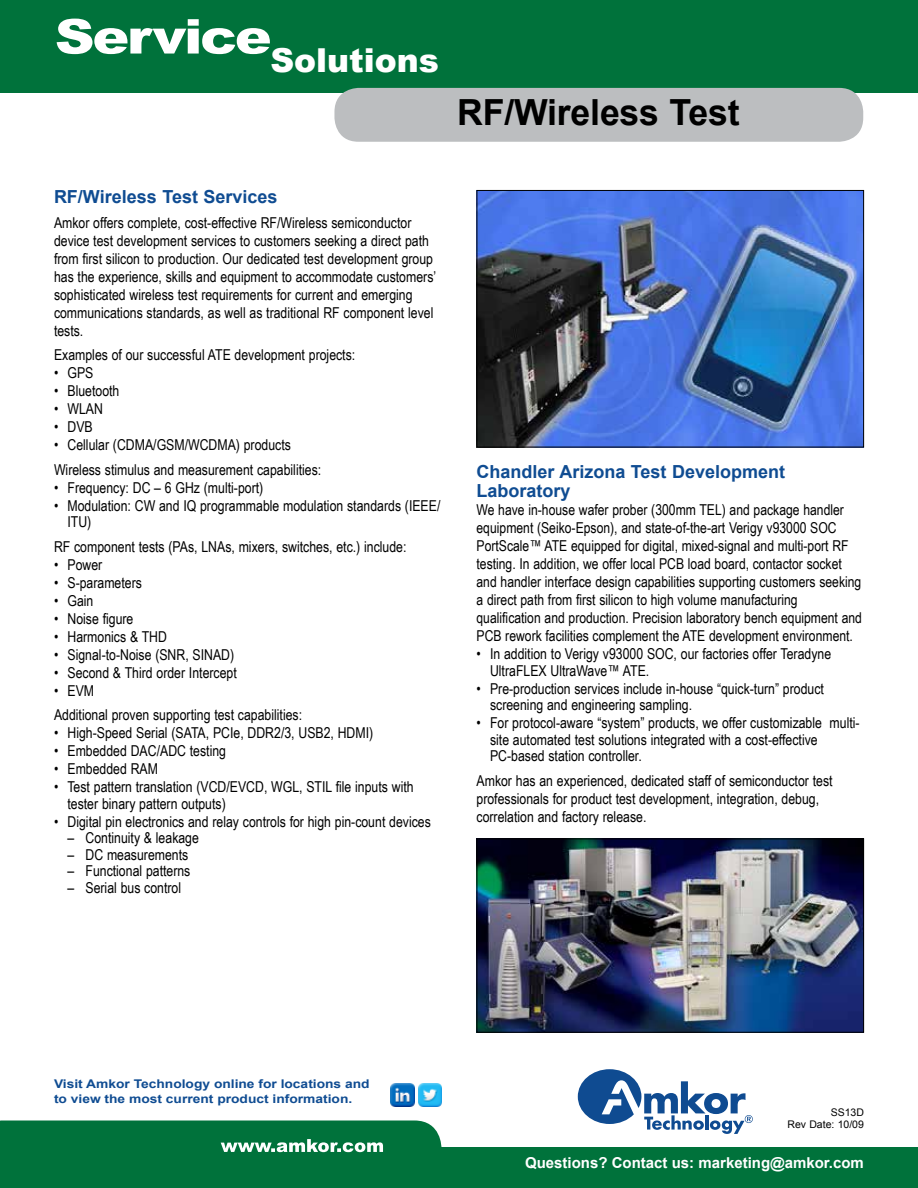
<style>
.page{position:relative;width:918px;height:1188px;background:#fff}
.page>*{position:absolute;margin:0;border:0;box-sizing:border-box;transform-origin:0 0}
.t1{font:700 36px "Arial";letter-spacing:-.005em;color:#000}
.t2{font:900 33px "Arial";color:#fff}
.t3{font:700 18px/19.5px "Arial";color:#0f4c92}
.t4{font:15px/18px "Arial Narrow";color:#000}
.t5{font:700 15px "Arial";color:#fff}
.t6{font:700 12px/15px "Arial";color:#0f4c92;scale:1.15 1}
.t7{font:10.5px/12px "Arial";color:#000;text-align:right}
</style>
<div class="page">
<div style="left:0;top:1148px;width:918px;height:40px;background:#00723b"></div>
<svg style="left:578px;top:1069px;width:175px;height:65px"></svg>
<svg style="left:0;top:1120px;width:441px;height:33px"></svg>
<img style="left:391px;top:1083px;width:23px;height:24px">
<img style="left:418px;top:1083px;width:23px;height:24px">
<div style="left:0;top:0;width:918px;height:93px;background:#00723b"></div>
<div style="left:334px;top:88px;width:529px;height:54px;background:#bcbec0;border-radius:24px"></div>
<img style="left:479px;top:841px;width:383px;height:190px">
<div style="left:477px;top:839px;width:387px;height:194px;border:1px solid #000"></div>
<img style="left:479px;top:192px;width:383px;height:253px">
<div style="left:477px;top:190px;width:387px;height:257px;border:1px solid #000"></div>
<h2 class="t2" style="left:55px;top:36px;width:386px"><sup>Service</sup>Solutions</h2>
<h1 class="t1" style="left:457px;top:88px;width:284px">RF/Wireless Test</h1>
<p class="t3" style="left:54px;top:188px;width:225px">RF/Wireless Test Services</p>
<p class="t4" style="left:54px;top:213px;width:384px">Amkor offers complete, cost-effective RF/Wireless semiconductor device test development services to customers seeking a direct path from first silicon to production. Our dedicated test development group has the experience, skills and equipment to accommodate customers’ sophisticated wireless test requirements for current and emerging communications standards, as well as traditional RF component level tests.</p>
<p class="t4" style="left:54px;top:345px;width:303px">Examples of our successful ATE development projects:</p>
<p class="t4" style="left:54px;top:363px;width:41px">• GPS</p>
<p class="t4" style="left:54px;top:381px;width:67px">• Bluetooth</p>
<p class="t4" style="left:54px;top:399px;width:51px">• WLAN</p>
<p class="t4" style="left:54px;top:417px;width:40px">• DVB</p>
<p class="t4" style="left:54px;top:432px;width:269px;line-height:24.5px">• Cellular (CDMA/GSM/WCDMA) products<br>Wireless stimulus and measurement capabilities:</p>
<p class="t4" style="left:54px;top:478px;width:211px">• Frequency: DC – 6 GHz (multi-port)</p>
<p class="t4" style="left:68px;top:497px;width:374px;line-height:16.5px;text-indent:-14px">• Modulation: CW and IQ programmable modulation standards (IEEE/<br>ITU)</p>
<p class="t4" style="left:54px;top:537px;width:354px">RF component tests (PAs, LNAs, mixers, switches, etc.) include:</p>
<p class="t4" style="left:54px;top:555px;width:50px">• Power</p>
<p class="t4" style="left:54px;top:573px;width:90px">• S-parameters</p>
<p class="t4" style="left:54px;top:591px;width:41px">• Gain</p>
<p class="t4" style="left:54px;top:609px;width:81px">• Noise figure</p>
<p class="t4" style="left:54px;top:627px;width:115px">• Harmonics &amp; THD</p>
<p class="t4" style="left:54px;top:645px;width:182px">• Signal-to-Noise (SNR, SINAD)</p>
<p class="t4" style="left:54px;top:663px;width:184px">• Second &amp; Third order Intercept</p>
<p class="t4" style="left:54px;top:678px;width:250px;line-height:24.5px">• EVM<br>Additional proven supporting test capabilities:</p>
<p class="t4" style="left:54px;top:723px;width:321px">• High-Speed Serial (SATA, PCIe, DDR2/3, USB2, HDMI)</p>
<p class="t4" style="left:54px;top:741px;width:174px">• Embedded DAC/ADC testing</p>
<p class="t4" style="left:54px;top:759px;width:106px">• Embedded RAM</p>
<p class="t4" style="left:68px;top:778px;width:348px;line-height:16.5px;text-indent:-14px">• Test pattern translation (VCD/EVCD, WGL, STIL file inputs with tester binary pattern outputs)</p>
<p class="t4" style="left:54px;top:812px;width:378px">• Digital pin electronics and relay controls for high pin-count devices</p>
<p class="t4" style="left:68px;top:828px;width:133px">– Continuity &amp; leakage</p>
<p class="t4" style="left:68px;top:845px;width:122px">– DC measurements</p>
<p class="t4" style="left:68px;top:861px;width:124px">– Functional patterns</p>
<p class="t4" style="left:68px;top:878px;width:115px">– Serial bus control</p>
<p class="t3" style="left:477px;top:462px;width:310px">Chandler Arizona Test Development<br>Laboratory</p>
<p class="t4" style="left:477px;top:500px;width:387px">We have in-house wafer prober (300mm TEL) and package handler equipment (Seiko-Epson), and state-of-the-art Verigy v93000 SOC PortScale™ ATE equipped for digital, mixed-signal and multi-port RF testing. In addition, we offer local PCB load board, contactor socket and handler interface design capabilities supporting customers seeking a direct path from first silicon to high volume manufacturing qualification and production. Precision laboratory bench equipment and PCB rework facilities complement the ATE development environment.</p>
<p class="t4" style="left:490px;top:645px;width:343px;line-height:16.5px;text-indent:-14px">• In addition to Verigy v93000 SOC, our factories offer Teradyne<br>UltraFLEX UltraWave™ ATE.</p>
<p class="t4" style="left:490px;top:680px;width:335px;line-height:16.5px;text-indent:-14px">• Pre-production services include in-house “quick-turn” product screening and engineering sampling.</p>
<p class="t4" style="left:490px;top:714px;width:371px;line-height:16.5px;text-indent:-14px">• For protocol-aware “system” products, we offer customizable multi&shy;site automated test solutions integrated with a cost-effective<br>PC-based station controller.</p>
<p class="t4" style="left:477px;top:771px;width:358px">Amkor has an experienced, dedicated staff of semiconductor test professionals for product test development, integration, debug, correlation and factory release.</p>
<p class="t6" style="left:54px;top:1077px;width:276px">Visit Amkor Technology online for locations and to view the most current product information.</p>
<p class="t7" style="left:788px;top:1107px;width:78px">SS13D<br>Rev Date: 10/09</p>
<p class="t5" style="left:525px;top:1153px;width:340px">Questions? Contact us: marketing@amkor.com</p>
</div>
